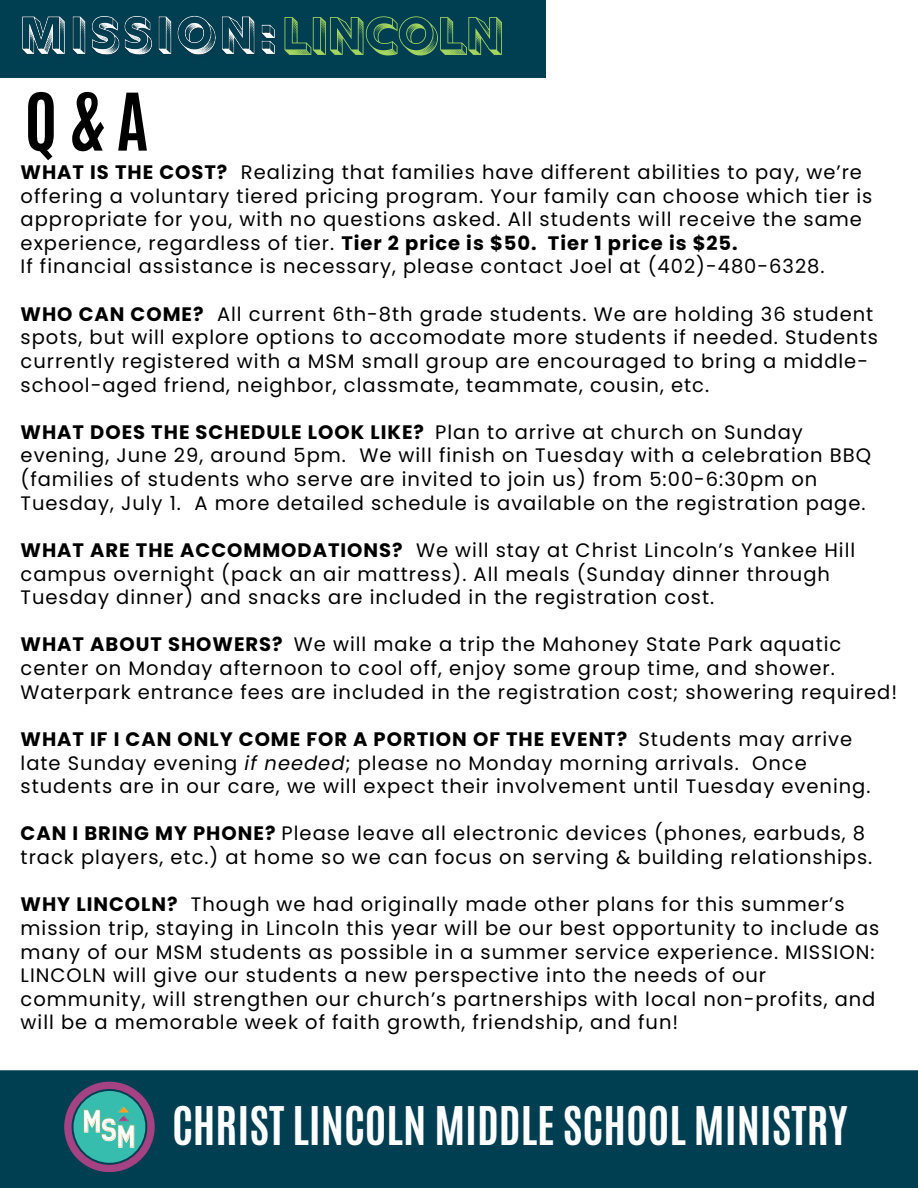
<style>
.page{position:relative;width:918px;height:1188px;background:#fff}
.page>*{position:absolute;margin:0;border:0;box-sizing:border-box;transform-origin:0 0}
.t1{font:700 67.5px "Antonio";color:#000}
.t2{font:51.45px "Rig Bold Halftone";letter-spacing:-.01em;color:#a3d55f}
.t3{font:700 44.55px "Antonio";color:#fff}
.t4{font:19.5px/23.7px "Poppins";letter-spacing:.05em;color:#000}
.t5{font:700 19.5px "Poppins";letter-spacing:.05em;color:#000}
.s1{font-weight:700}
.s2{font-style:italic}
</style>
<div class="page">
<div style="left:0;top:1070px;width:918px;height:118px;background:#003e52"></div>
<svg style="left:64px;top:1082px;width:91px;height:90px"></svg>
<div style="left:0;top:0;width:545px;height:77px;background:#003e52"></div>
<img style="left:22px;top:15px;width:253px;height:40px">
<p class="t2" style="left:282px;top:5px;width:224px">LINCOLN</p>
<h2 class="t1" style="left:24px;top:73px;width:126px">Q &amp; A</h2>
<h1 class="t4" style="left:21px;top:160px;width:853px"><span class="s1">WHAT IS THE COST?</span> Realizing that families have different abilities to pay, we’re offering a voluntary tiered pricing program. Your family can choose which tier is appropriate for you, with no questions asked. All students will receive the same experience, regardless of tier. <span class="s1">Tier 2 price is $50. Tier 1 price is $25.</span></h1>
<p class="t4" style="left:21px;top:255px;width:805px">If financial assistance is necessary, please contact Joel at (402)-480-6328.</p>
<p class="t4" style="left:21px;top:302px;width:859px"><span class="s1">WHO CAN COME?</span> All current 6th-8th grade students. We are holding 36 student spots, but will explore options to accomodate more students if needed. Students currently registered with a MSM small group are encouraged to bring a middle&shy;school-aged friend, neighbor, classmate, teammate, cousin, etc.</p>
<p class="t5" style="left:21px;top:418px;width:405px">WHAT DOES THE SCHEDULE LOOK LIKE?</p>
<p class="t4" style="left:21px;top:420px;width:852px;text-indent:415px">Plan to arrive at church on Sunday evening, June 29, around 5pm. We will finish on Tuesday with a celebration BBQ (families of students who serve are invited to join us) from 5:00-6:30pm on Tuesday, July 1. A more detailed schedule is available on the registration page.</p>
<p class="t5" style="left:21px;top:536px;width:384px">WHAT ARE THE ACCOMMODATIONS?</p>
<p class="t4" style="left:21px;top:538px;width:836px;text-indent:395px">We will stay at Christ Lincoln’s Yankee Hill campus overnight (pack an air mattress). All meals (Sunday dinner through<br>Tuesday dinner) and snacks are included in the registration cost.</p>
<p class="t5" style="left:21px;top:631px;width:264px">WHAT ABOUT SHOWERS?</p>
<p class="t4" style="left:21px;top:633px;width:878px;text-indent:273px">We will make a trip the Mahoney State Park aquatic center on Monday afternoon to cool off, enjoy some group time, and shower.<br>Waterpark entrance fees are included in the registration cost; showering required!</p>
<p class="t5" style="left:21px;top:725px;width:608px">WHAT IF I CAN ONLY COME FOR A PORTION OF THE EVENT?</p>
<p class="t4" style="left:21px;top:727px;width:851px;text-indent:618px">Students may arrive late Sunday evening <span class="s2">if needed</span>; please no Monday morning arrivals. Once students are in our care, we will expect their involvement until Tuesday evening.</p>
<p class="t4" style="left:21px;top:822px;width:846px"><span class="s1">CAN I BRING MY PHONE?</span> Please leave all electronic devices (phones, earbuds, 8</p>
<p class="t4" style="left:21px;top:845px;width:853px">track players, etc.) at home so we can focus on serving &amp; building relationships.</p>
<p class="t5" style="left:21px;top:891px;width:159px">WHY LINCOLN?</p>
<p class="t4" style="left:21px;top:893px;width:860px;text-indent:170px">Though we had originally made other plans for this summer’s mission trip, staying in Lincoln this year will be our best opportunity to include as many of our MSM students as possible in a summer service experience. MISSION:<br>LINCOLN will give our students a new perspective into the needs of our community, will strengthen our church’s partnerships with local non-profits, and will be a memorable week of faith growth, friendship, and fun!</p>
<p class="t3" style="left:172px;top:1094px;width:677px">CHRIST LINCOLN MIDDLE SCHOOL MINISTRY</p>
</div>
